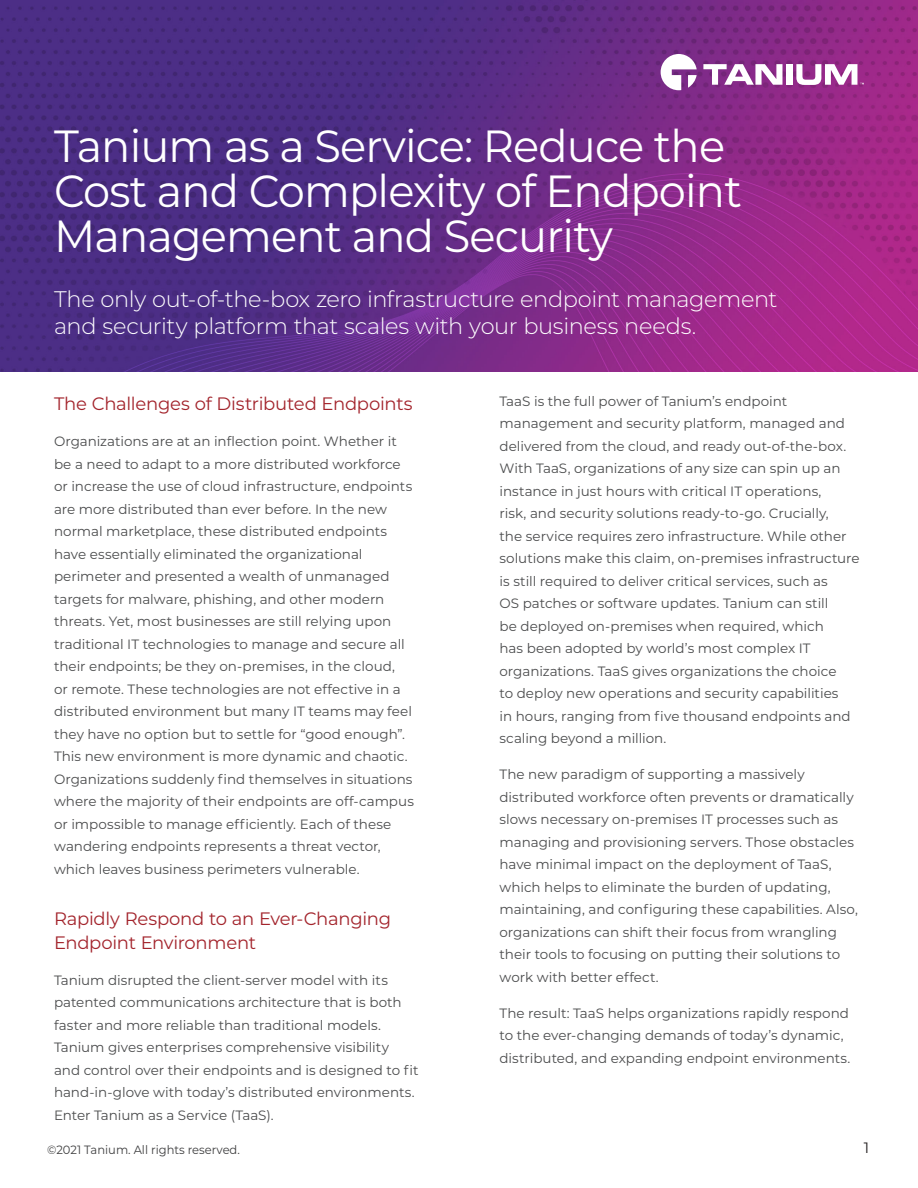
<style>
.page{position:relative;width:918px;height:1188px;background:#fff}
.page>*{position:absolute;margin:0;border:0;box-sizing:border-box;transform-origin:0 0}
.t1{font:45px/45px "Montserrat";letter-spacing:-.02em;color:#fff;scale:.96 1}
.Body_Text__align_lef{font:300 22.5px/27px "Montserrat";letter-spacing:-.015em;color:#fff}
.Body_Text__align_lef-2{font:18px/24px "Montserrat";letter-spacing:-.015em;color:#a3242c}
.t2{font:15px "Montserrat";color:#231f20}
.Body_Text__align_lef-3{font:13.5px/22.5px "Montserrat";color:#4b4c4d}
.t3{font:12px "Montserrat";color:#3e3e3f;scale:.96 1}
</style>
<div class="page">
<img style="left:0;top:0;width:918px;height:372px">
<svg style="left:661px;top:54px;width:36px;height:36px"></svg>
<svg style="left:703px;top:64px;width:79px;height:21px"></svg>
<div style="left:786px;top:64px;width:6px;height:21px;background:#fff"></div>
<svg style="left:796px;top:64px;width:68px;height:21px"></svg>
<p class="t1" style="left:54px;top:122px;width:718px">Tanium as a Service: Reduce the<br>Cost and Complexity of Endpoint<br>Management and Security</p>
<p class="Body_Text__align_lef" style="left:54px;top:285px;width:725px">The only out-of-the-box zero infrastructure endpoint management and security platform that scales with your business needs.</p>
<p class="Body_Text__align_lef-2" style="left:54px;top:391px;width:360px">The Challenges of Distributed Endpoints</p>
<p class="Body_Text__align_lef-3" style="left:54px;top:430px;width:361px">Organizations are at an inflection point. Whether it be a need to adapt to a more distributed workforce or increase the use of cloud infrastructure, endpoints are more distributed than ever before. In the new normal marketplace, these distributed endpoints have essentially eliminated the organizational perimeter and presented a wealth of unmanaged targets for malware, phishing, and other modern threats. Yet, most businesses are still relying upon traditional IT technologies to manage and secure all their endpoints; be they on-premises, in the cloud,<br>or remote. These technologies are not effective in a distributed environment but many IT teams may feel they have no option but to settle for “good enough”.<br>This new environment is more dynamic and chaotic.<br>Organizations suddenly find themselves in situations where the majority of their endpoints are off-campus or impossible to manage efficiently. Each of these wandering endpoints represents a threat vector, which leaves business perimeters vulnerable.</p>
<p class="Body_Text__align_lef-2" style="left:54px;top:906px;width:339px">Rapidly Respond to an Ever-Changing<br>Endpoint Environment</p>
<p class="Body_Text__align_lef-3" style="left:54px;top:968px;width:366px">Tanium disrupted the client-server model with its patented communications architecture that is both faster and more reliable than traditional models.<br>Tanium gives enterprises comprehensive visibility and control over their endpoints and is designed to fit hand-in-glove with today’s distributed environments.<br>Enter Tanium as a Service (TaaS).</p>
<p class="Body_Text__align_lef-3" style="left:500px;top:389px;width:362px">TaaS is the full power of Tanium’s endpoint management and security platform, managed and delivered from the cloud, and ready out-of-the-box.<br>With TaaS, organizations of any size can spin up an instance in just hours with critical IT operations,<br>risk, and security solutions ready-to-go. Crucially,<br>the service requires zero infrastructure. While other solutions make this claim, on-premises infrastructure is still required to deliver critical services, such as<br>OS patches or software updates. Tanium can still<br>be deployed on-premises when required, which<br>has been adopted by world’s most complex IT organizations. TaaS gives organizations the choice<br>to deploy new operations and security capabilities<br>in hours, ranging from five thousand endpoints and scaling beyond a million.</p>
<p class="Body_Text__align_lef-3" style="left:500px;top:763px;width:360px">The new paradigm of supporting a massively distributed workforce often prevents or dramatically slows necessary on-premises IT processes such as managing and provisioning servers. Those obstacles have minimal impact on the deployment of TaaS, which helps to eliminate the burden of updating, maintaining, and configuring these capabilities. Also, organizations can shift their focus from wrangling their tools to focusing on putting their solutions to work with better effect.</p>
<p class="Body_Text__align_lef-3" style="left:500px;top:1001px;width:352px">The result: TaaS helps organizations rapidly respond to the ever-changing demands of today’s dynamic, distributed, and expanding endpoint environments.</p>
<p class="t3" style="left:47px;top:1142px;width:202px">©2021 Tanium. All rights reserved.</p>
<p class="t2" style="left:864px;top:1137px;width:7px">1</p>
</div>
